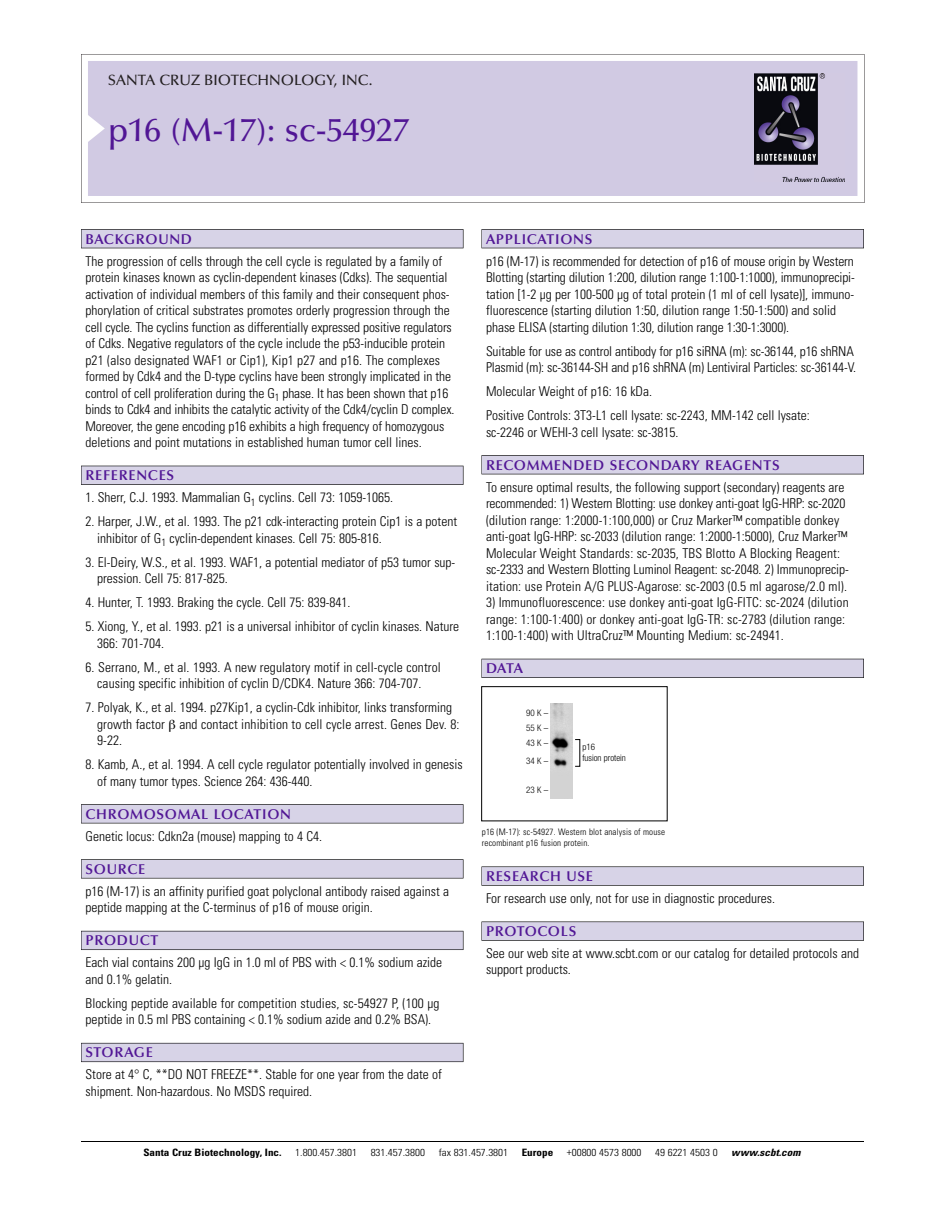
<style>
.page{position:relative;width:945px;height:1215px;background:#fff}
.page>*{position:absolute;margin:0;border:0;box-sizing:border-box;transform-origin:0 0}
.t1{font:500 33px "Optima";color:#511695}
.t2{font:500 15px "Optima";color:#231f20}
.t3{font:600 14.25px "Optima";letter-spacing:.05em;color:#511695}
.t4{font:300 condensed 13.5px/16.5px "Univers";color:#000}
.t5{font:300 condensed 10.2px "Univers";color:#000;scale:1.1 1}
.t6{font:700 condensed 10.2px "Univers";color:#000;scale:1.1 1}
.t7{font:italic 700 condensed 10.2px "Univers";letter-spacing:.005em;color:#000;scale:1.1 1}
.t8{font:300 condensed 9px/10.5px "Univers";letter-spacing:.015em;color:#000}
.t9{font:300 condensed 9px/15px "Helvetica Neue";color:#000;text-align:justify}
</style>
<div class="page">
<svg style="left:81px;top:54px;width:783px;height:149px"></svg>
<div style="left:88px;top:61px;width:769px;height:135px;background:#d1cae3"></div>
<img style="left:755px;top:74px;width:90px;height:108px">
<div style="left:81px;top:229px;width:382px;height:19px;background:#525156"></div>
<div style="left:81px;top:230px;width:382px;height:18px;background:#d7d3e7"></div>
<div style="left:81px;top:466px;width:382px;height:19px;background:#515055"></div>
<div style="left:81px;top:466px;width:382px;height:18px;background:#d7d3e7"></div>
<div style="left:81px;top:804px;width:382px;height:19px;background:#545357"></div>
<div style="left:81px;top:805px;width:382px;height:18px;background:#d7d3e7"></div>
<div style="left:81px;top:859px;width:382px;height:19px;background:#575759"></div>
<div style="left:81px;top:860px;width:382px;height:18px;background:#d7d3e7"></div>
<div style="left:81px;top:931px;width:382px;height:19px;background:#5b5a62"></div>
<div style="left:81px;top:931px;width:382px;height:18px;background:#d7d3e7"></div>
<div style="left:81px;top:1043px;width:382px;height:19px;background:#66646e"></div>
<div style="left:81px;top:1043px;width:382px;height:18px;background:#d7d3e7"></div>
<div style="left:482px;top:229px;width:382px;height:19px;background:#525156"></div>
<div style="left:482px;top:230px;width:381px;height:18px;background:#d7d3e7"></div>
<div style="left:482px;top:455px;width:382px;height:19px;background:#525155"></div>
<div style="left:482px;top:456px;width:381px;height:18px;background:#d7d3e7"></div>
<div style="left:482px;top:659px;width:382px;height:19px;background:#525158"></div>
<div style="left:482px;top:659px;width:381px;height:18px;background:#d7d3e7"></div>
<svg style="left:482px;top:866px;width:382px;height:20px"></svg>
<div style="left:482px;top:867px;width:381px;height:18px;background:#d7d3e7"></div>
<div style="left:482px;top:922px;width:382px;height:19px;background:#575759"></div>
<div style="left:482px;top:922px;width:381px;height:18px;background:#d7d3e7"></div>
<hr style="left:81px;top:1141px;width:783px;height:1px;background:#000">
<div style="left:481px;top:686px;width:187px;height:135px;border:1px solid #000"></div>
<img style="left:551px;top:704px;width:21px;height:95px">
<p class="t2" style="left:108px;top:74px;width:266px">SANTA CRUZ BIOTECHNOLOGY, INC.</p>
<h1 class="t1" style="left:108px;top:117px;width:303px">p16 (M-17): sc-54927</h1>
<p class="t3" style="left:86px;top:233px;width:108px">BACKGROUND</p>
<p class="t4" style="left:86px;top:254px;width:370px">The progression of cells through the cell cycle is regulated by a family of protein kinases known as cyclin-dependent kinases (Cdks). The sequential activation of individual members of this family and their consequent phos&shy;phorylation of critical substrates promotes orderly progression through the cell cycle. The cyclins function as differentially expressed positive regulators of Cdks. Negative regulators of the cycle include the p53-inducible protein p21 (also designated WAF1 or Cip1), Kip1 p27 and p16. The complexes formed by Cdk4 and the D-type cyclins have been strongly implicated in the control of cell proliferation during the G<sub>1</sub> phase. It has been shown that p16 binds to Cdk4 and inhibits the catalytic activity of the Cdk4/cyclin D complex.<br>Moreover, the gene encoding p16 exhibits a high frequency of homozygous deletions and point mutations in established human tumor cell lines.</p>
<p class="t3" style="left:86px;top:470px;width:90px">REFERENCES</p>
<p class="t4" style="left:86px;top:490px;width:309px">1. Sherr, C.J. 1993. Mammalian G<sub>1</sub> cyclins. Cell 73: 1059-1065.</p>
<p class="t4" style="left:97px;top:514px;width:361px;text-indent:-12px">2. Harper, J.W., et al. 1993. The p21 cdk-interacting protein Cip1 is a potent inhibitor of G<sub>1</sub> cyclin-dependent kinases. Cell 75: 805-816.</p>
<p class="t4" style="left:97px;top:555px;width:360px;text-indent:-12px">3. El-Deiry, W.S., et al. 1993. WAF1, a potential mediator of p53 tumor sup&shy;pression. Cell 75: 817-825.</p>
<p class="t4" style="left:86px;top:595px;width:267px">4. Hunter, T. 1993. Braking the cycle. Cell 75: 839-841.</p>
<p class="t4" style="left:97px;top:619px;width:364px;text-indent:-12px">5. Xiong, Y., et al. 1993. p21 is a universal inhibitor of cyclin kinases. Nature<br>366: 701-704.</p>
<p class="t4" style="left:86px;top:660px;width:357px;text-align:center">6. Serrano, M., et al. 1993. A new regulatory motif in cell-cycle control causing specific inhibition of cyclin D/CDK4. Nature 366: 704-707.</p>
<p class="t4" style="left:97px;top:700px;width:364px;text-indent:-12px">7. Polyak, K., et al. 1994. p27Kip1, a cyclin-Cdk inhibitor, links transforming growth factor and contact inhibition to cell cycle arrest. Genes Dev. 8:<br>9-22.</p>
<p class="t4" style="left:97px;top:757px;width:367px;text-indent:-12px">8. Kamb, A., et al. 1994. A cell cycle regulator potentially involved in genesis of many tumor types. Science 264: 436-440.</p>
<p class="t3" style="left:86px;top:808px;width:207px">CHROMOSOMAL LOCATION</p>
<p class="t4" style="left:86px;top:829px;width:238px">Genetic locus: Cdkn2a (mouse) mapping to 4 C4.</p>
<p class="t3" style="left:86px;top:863px;width:61px">SOURCE</p>
<p class="t4" style="left:86px;top:884px;width:365px">p16 (M-17) is an affinity purified goat polyclonal antibody raised against a peptide mapping at the C-terminus of p16 of mouse origin.</p>
<p class="t3" style="left:86px;top:935px;width:74px">PRODUCT</p>
<p class="t4" style="left:86px;top:955px;width:358px">Each vial contains 200 µg IgG in 1.0 ml of PBS with &lt; 0.1% sodium azide and 0.1% gelatin.</p>
<p class="t4" style="left:86px;top:996px;width:356px">Blocking peptide available for competition studies, sc-54927 P, (100 µg peptide in 0.5 ml PBS containing &lt; 0.1% sodium azide and 0.2% BSA).</p>
<p class="t3" style="left:86px;top:1047px;width:69px">STORAGE</p>
<p class="t4" style="left:86px;top:1067px;width:358px">Store at 4° C, **DO NOT FREEZE**. Stable for one year from the date of shipment. Non-hazardous. No MSDS required.</p>
<p class="t3" style="left:486px;top:233px;width:108px">APPLICATIONS</p>
<p class="t4" style="left:486px;top:254px;width:370px">p16 (M-17) is recommended for detection of p16 of mouse origin by Western Blotting (starting dilution 1:200, dilution range 1:100-1:1000), immunoprecipi&shy;tation [1-2 µg per 100-500 µg of total protein (1 ml of cell lysate)], immuno&shy;fluorescence (starting dilution 1:50, dilution range 1:50-1:500) and solid phase ELISA (starting dilution 1:30, dilution range 1:30-1:3000).</p>
<p class="t4" style="left:486px;top:344px;width:372px">Suitable for use as control antibody for p16 siRNA (m): sc-36144, p16 shRNA<br>Plasmid (m): sc-36144-SH and p16 shRNA (m) Lentiviral Particles: sc-36144-V.</p>
<p class="t4" style="left:486px;top:380px;width:325px;line-height:24px">Molecular Weight of p16: 16 kDa.<br>Positive Controls: 3T3-L1 cell lysate: sc-2243, MM-142 cell lysate:</p>
<p class="t4" style="left:486px;top:425px;width:194px">sc-2246 or WEHI-3 cell lysate: sc-3815.</p>
<p class="t3" style="left:486px;top:459px;width:295px">RECOMMENDED SECONDARY REAGENTS</p>
<p class="t4" style="left:486px;top:480px;width:364px">To ensure optimal results, the following support (secondary) reagents are recommended: 1) Western Blotting: use donkey anti-goat IgG-HRP: sc-2020 (dilution range: 1:2000-1:100,000) or Cruz Marker™ compatible donkey anti-goat IgG-HRP: sc-2033 (dilution range: 1:2000-1:5000), Cruz Marker™ Molecular Weight Standards: sc-2035, TBS Blotto A Blocking Reagent: sc-2333 and Western Blotting Luminol Reagent: sc-2048. 2) Immunoprecip&shy;itation: use Protein A/G PLUS-Agarose: sc-2003 (0.5 ml agarose/2.0 ml).</p>
<p class="t4" style="left:486px;top:595px;width:364px">3) Immunofluorescence: use donkey anti-goat IgG-FITC: sc-2024 (dilution range: 1:100-1:400) or donkey anti-goat IgG-TR: sc-2783 (dilution range:<br>1:100-1:400) with UltraCruz™ Mounting Medium: sc-24941.</p>
<p class="t3" style="left:486px;top:663px;width:39px">DATA</p>
<p class="t9" style="left:526px;top:706px;width:24px">90K– 55K– 43K–</p>
<p class="t9" style="left:526px;top:754px;width:24px">34K–</p>
<p class="t9" style="left:526px;top:783px;width:24px">23K–</p>
<p class="t9" style="left:582px;top:742px;width:45px;line-height:10.8px">p16<br>fusion protein</p>
<p class="t8" style="left:482px;top:828px;width:185px">p16 (M-17): sc-54927. Western blot analysis of mouse recombinant p16 fusion protein.</p>
<p class="t3" style="left:486px;top:870px;width:109px">RESEARCH USE</p>
<p class="t4" style="left:486px;top:891px;width:290px">For research use only, not for use in diagnostic procedures.</p>
<p class="t3" style="left:486px;top:925px;width:92px">PROTOCOLS</p>
<p class="t4" style="left:486px;top:946px;width:375px">See our web site at www.scbt.com or our catalog for detailed protocols and support products.</p>
<p class="t6" style="left:143px;top:1148px;width:127px">Santa Cruz Biotechnology, Inc.</p>
<p class="t5" style="left:295px;top:1148px;width:58px">1.800.457.3801</p>
<p class="t5" style="left:371px;top:1148px;width:51px">831.457.3800</p>
<p class="t5" style="left:439px;top:1148px;width:65px">fax 831.457.3801</p>
<p class="t6" style="left:522px;top:1148px;width:30px">Europe</p>
<p class="t5" style="left:567px;top:1148px;width:69px">+00800 4573 8000</p>
<p class="t5" style="left:655px;top:1148px;width:58px">49 6221 4503 0</p>
<p class="t7" style="left:731px;top:1148px;width:64px">www.scbt.com</p>
</div>
